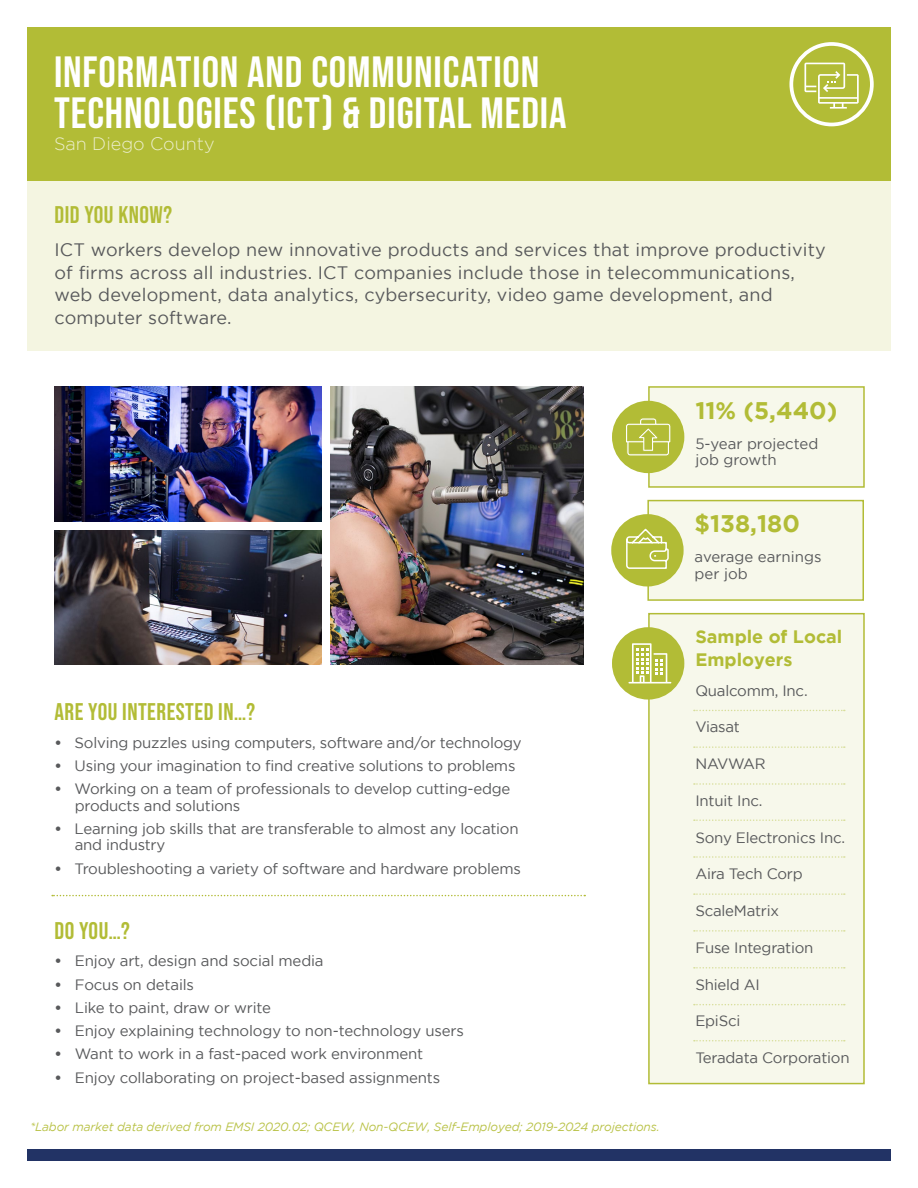
<style>
.page{position:relative;width:918px;height:1188px;background:#fff}
.page>*{position:absolute;margin:0;border:0;box-sizing:border-box;transform-origin:0 0}
.t1{font:43.5px/40.5px "Bebas Neue";letter-spacing:.02em;color:#fff}
.t2{font:24px "Bebas Neue";letter-spacing:.02em;color:#b2bc36}
.t3{font:700 24px "Gotham";color:#b2bc36}
.t4{font:18px/22.5px "Gotham";letter-spacing:.01em;color:#58595b}
.t5{font:700 18px/22.5px "Gotham";color:#b2bc36}
.t6{font:300 18px "Gotham";color:#fff}
.t7{font:15px/16.5px "Gotham";letter-spacing:-.015em;color:#58595b}
.t8{font:italic 12px "Gotham";letter-spacing:-.01em;color:#bac34a}
.s1{font-weight:700}
</style>
<div class="page">
<div style="left:27px;top:27px;width:864px;height:154px;background:#b2bc36"></div>
<div style="left:27px;top:181px;width:864px;height:170px;background:#f4f5e1"></div>
<div style="left:27px;top:1149px;width:864px;height:12px;background:#223365"></div>
<div style="left:647px;top:500px;width:217px;height:101px;background:#f7f8eb;border:2px solid #b2bc36"></div>
<div style="left:611px;top:514px;width:73px;height:73px;background:#b2bc36;border-radius:50%"></div>
<svg style="left:626px;top:528px;width:43px;height:41px"></svg>
<div style="left:648px;top:386px;width:217px;height:102px;background:#f7f8eb;border:2px solid #b2bc36"></div>
<div style="left:612px;top:401px;width:72px;height:72px;background:#b2bc36;border-radius:50%"></div>
<svg style="left:626px;top:418px;width:45px;height:38px"></svg>
<svg style="left:52px;top:895px;width:533px;height:1px"></svg>
<div style="left:789px;top:42px;width:85px;height:84px;border:4px solid #fff;border-radius:50%"></div>
<svg style="left:804px;top:63px;width:55px;height:46px"></svg>
<img style="left:54px;top:386px;width:268px;height:135px">
<img style="left:54px;top:530px;width:268px;height:135px">
<img style="left:331px;top:386px;width:253px;height:279px">
<div style="left:648px;top:613px;width:217px;height:471px;background:#f7f8eb;border:2px solid #b2bc36"></div>
<div style="left:612px;top:627px;width:72px;height:73px;background:#b2bc36;border-radius:50%"></div>
<svg style="left:628px;top:643px;width:43px;height:41px"></svg>
<svg style="left:694px;top:710px;width:151px;height:1px"></svg>
<svg style="left:694px;top:746px;width:151px;height:2px"></svg>
<svg style="left:694px;top:783px;width:151px;height:2px"></svg>
<svg style="left:694px;top:967px;width:151px;height:2px"></svg>
<svg style="left:694px;top:819px;width:151px;height:2px"></svg>
<svg style="left:694px;top:930px;width:151px;height:2px"></svg>
<svg style="left:694px;top:1004px;width:151px;height:1px"></svg>
<svg style="left:694px;top:1040px;width:151px;height:1px"></svg>
<svg style="left:694px;top:893px;width:151px;height:2px"></svg>
<svg style="left:694px;top:856px;width:151px;height:2px"></svg>
<h1 class="t1" style="left:54px;top:51px;width:514px">INFORMATION AND COMMUNICATION<br>TECHNOLOGIES (ICT) &amp; DIGITAL MEDIA</h1>
<p class="t6" style="left:54px;top:134px;width:162px">San Diego County</p>
<h2 class="t2" style="left:54px;top:201px;width:119px">DID YOU KNOW?</h2>
<p class="t4" style="left:54px;top:238px;width:773px">ICT workers develop new innovative products and services that improve productivity of firms across all industries. ICT companies include those in telecommunications, web development, data analytics, cybersecurity, video game development, and computer software.</p>
<h2 class="t3" style="left:695px;top:396px;width:144px">11% (5,440)</h2>
<p class="t7" style="left:695px;top:435px;width:125px">5-year projected job growth</p>
<h2 class="t2" style="left:54px;top:698px;width:202px">ARE YOU INTERESTED IN…?</h2>
<p class="t7" style="left:54px;top:734px;width:469px"><span class="s1">•</span> Solving puzzles using computers, software and/or technology</p>
<p class="t7" style="left:54px;top:757px;width:463px"><span class="s1">•</span> Using your imagination to find creative solutions to problems</p>
<p class="t7" style="left:75px;top:780px;width:437px;text-indent:-20px"><span class="s1">•</span> Working on a team of professionals to develop cutting-edge products and solutions</p>
<p class="t7" style="left:75px;top:820px;width:445px;text-indent:-20px"><span class="s1">•</span> Learning job skills that are transferable to almost any location and industry</p>
<p class="t7" style="left:55px;top:860px;width:468px"><span class="s1">•</span> Troubleshooting a variety of software and hardware problems</p>
<h2 class="t2" style="left:54px;top:917px;width:77px">DO YOU…?</h2>
<p class="t7" style="left:54px;top:953px;width:271px"><span class="s1">•</span> Enjoy art, design and social media</p>
<p class="t7" style="left:54px;top:976px;width:141px"><span class="s1">•</span> Focus on details</p>
<p class="t7" style="left:54px;top:999px;width:218px"><span class="s1">•</span> Like to paint, draw or write</p>
<p class="t7" style="left:54px;top:1022px;width:411px"><span class="s1">•</span> Enjoy explaining technology to non-technology users</p>
<p class="t7" style="left:54px;top:1046px;width:370px"><span class="s1">•</span> Want to work in a fast-paced work environment</p>
<p class="t7" style="left:54px;top:1069px;width:387px"><span class="s1">•</span> Enjoy collaborating on project-based assignments</p>
<p class="t8" style="left:30px;top:1120px;width:631px">*Labor market data derived from EMSI 2020.02; QCEW, Non-QCEW, Self-Employed; 2019-2024 projections.</p>
<h2 class="t3" style="left:695px;top:510px;width:107px">$138,180</h2>
<p class="t7" style="left:695px;top:549px;width:128px">average earnings per job</p>
<p class="t5" style="left:695px;top:625px;width:148px">Sample of Local<br>Employers</p>
<p class="t7" style="left:695px;top:682px;width:114px">Qualcomm, Inc.</p>
<p class="t7" style="left:695px;top:719px;width:46px">Viasat</p>
<p class="t7" style="left:695px;top:755px;width:72px">NAVWAR</p>
<p class="t7" style="left:695px;top:792px;width:69px">Intuit Inc.</p>
<p class="t7" style="left:695px;top:829px;width:151px">Sony Electronics Inc.</p>
<p class="t7" style="left:695px;top:866px;width:109px">Aira Tech Corp</p>
<p class="t7" style="left:695px;top:902px;width:85px">ScaleMatrix</p>
<p class="t7" style="left:695px;top:939px;width:120px">Fuse Integration</p>
<p class="t7" style="left:695px;top:976px;width:66px">Shield AI</p>
<p class="t7" style="left:695px;top:1013px;width:46px">EpiSci</p>
<p class="t7" style="left:695px;top:1049px;width:156px">Teradata Corporation</p>
</div>
